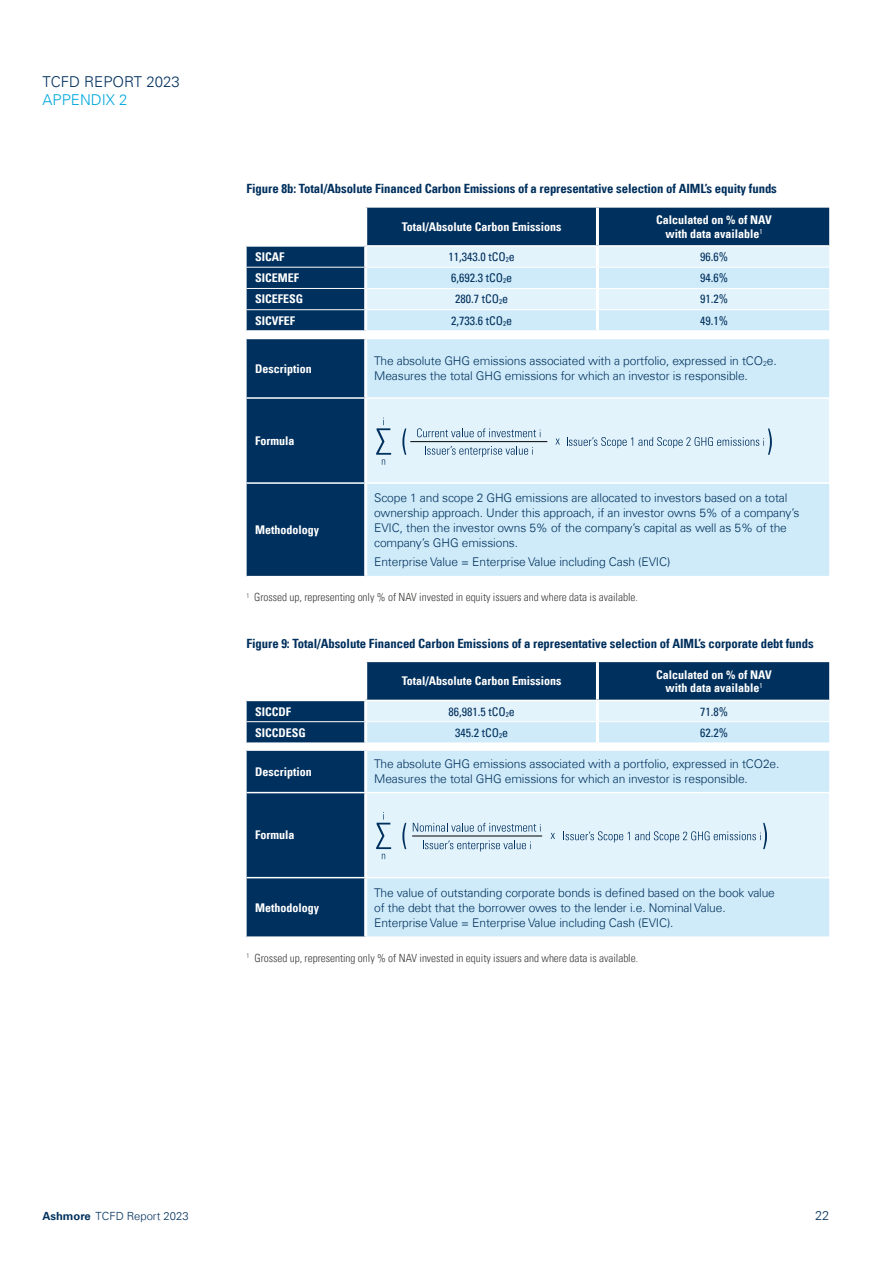
<style>
.page{position:relative;width:893px;height:1263px;background:#fff}
.page>*{position:absolute;margin:0;border:0;box-sizing:border-box;transform-origin:0 0}
.t1{font:300 15px "Univers Com 45";color:#00305d}
.t2{font:300 15px "Univers Com 45";color:#00a8dd}
.t3{font:12.75px "Univers Com 67 Bold Cond";letter-spacing:-.005em;color:#00305d}
.t4{font:300 12.75px "Univers Com 45";color:#00305d}
.t5{font:300 12px/15px "Univers Com 45";letter-spacing:-.01em;color:#00305d}
.t6{font:12px/13.5px "Univers Com 67 Bold Cond";color:#fff;text-align:center}
.t7{font:condensed 12px "Univers Com 57";color:#00305d}
.t8{font:11.25px "Univers Com 47 Light Cond";letter-spacing:-.005em;color:#3c3c3b}
.t9{font:300 11.25px "Univers Com 45";color:#00305d}
.s1{font-family:"Univers Com 65";font-weight:700}
</style>
<div class="page">
<svg style="left:247px;top:208px;width:582px;height:122px;background:#244d74"></svg>
<svg style="left:367px;top:247px;width:462px;height:83px;background:#d9effa"></svg>
<hr style="left:364px;top:247px;width:3px;height:20px;background:#fff">
<hr style="left:596px;top:247px;width:3px;height:20px;background:#fff">
<hr style="left:364px;top:268px;width:3px;height:20px;background:#fff">
<hr style="left:596px;top:268px;width:3px;height:20px;background:#fff">
<hr style="left:364px;top:289px;width:3px;height:20px;background:#fff">
<hr style="left:596px;top:289px;width:3px;height:20px;background:#fff">
<hr style="left:364px;top:310px;width:3px;height:20px;background:#fff">
<hr style="left:596px;top:310px;width:3px;height:20px;background:#fff">
<hr style="left:247px;top:267px;width:119px;height:1px;background:#fff">
<hr style="left:366px;top:267px;width:231px;height:1px;background:#fff">
<hr style="left:597px;top:267px;width:232px;height:1px;background:#fff">
<hr style="left:247px;top:288px;width:119px;height:1px;background:#fff">
<hr style="left:366px;top:288px;width:231px;height:1px;background:#fff">
<hr style="left:597px;top:288px;width:232px;height:1px;background:#fff">
<hr style="left:247px;top:309px;width:119px;height:1px;background:#fff">
<hr style="left:366px;top:309px;width:231px;height:1px;background:#fff">
<hr style="left:597px;top:309px;width:232px;height:1px;background:#fff">
<hr style="left:364px;top:208px;width:3px;height:37px;background:#fff">
<hr style="left:596px;top:208px;width:3px;height:37px;background:#fff">
<hr style="left:247px;top:245px;width:119px;height:2px;background:#fff">
<hr style="left:366px;top:245px;width:231px;height:2px;background:#fff">
<hr style="left:597px;top:245px;width:232px;height:2px;background:#fff">
<div style="left:247px;top:339px;width:117px;height:237px;background:#00305d"></div>
<div style="left:367px;top:339px;width:462px;height:237px;background:#cfebf9"></div>
<div style="left:366px;top:398px;width:463px;height:85px;background:#e3f3fc"></div>
<hr style="left:364px;top:399px;width:3px;height:83px;background:#fff">
<hr style="left:247px;top:397px;width:119px;height:2px;background:#fff">
<hr style="left:366px;top:397px;width:463px;height:2px;background:#fff">
<hr style="left:247px;top:482px;width:119px;height:2px;background:#fff">
<hr style="left:366px;top:482px;width:463px;height:2px;background:#fff">
<svg style="left:247px;top:662px;width:582px;height:80px;fill:#00305d"></svg>
<svg style="left:367px;top:701px;width:462px;height:41px;background:#d9effa"></svg>
<hr style="left:364px;top:701px;width:3px;height:20px;background:#fff">
<hr style="left:596px;top:701px;width:3px;height:20px;background:#fff">
<hr style="left:364px;top:722px;width:3px;height:20px;background:#fff">
<hr style="left:596px;top:722px;width:3px;height:20px;background:#fff">
<hr style="left:247px;top:721px;width:119px;height:1px;background:#fff">
<hr style="left:366px;top:721px;width:231px;height:1px;background:#fff">
<hr style="left:597px;top:721px;width:232px;height:1px;background:#fff">
<hr style="left:364px;top:662px;width:3px;height:38px;background:#fff">
<hr style="left:596px;top:662px;width:3px;height:38px;background:#fff">
<hr style="left:247px;top:700px;width:119px;height:1px;background:#fff">
<hr style="left:366px;top:700px;width:231px;height:1px;background:#fff">
<hr style="left:597px;top:700px;width:232px;height:1px;background:#fff">
<div style="left:247px;top:751px;width:117px;height:185px;background:#00305d"></div>
<div style="left:367px;top:751px;width:462px;height:185px;background:#cfebf9"></div>
<div style="left:366px;top:793px;width:463px;height:85px;background:#e3f3fc"></div>
<hr style="left:364px;top:793px;width:3px;height:84px;background:#fff">
<hr style="left:247px;top:792px;width:119px;height:1px;background:#fff">
<hr style="left:366px;top:792px;width:463px;height:1px;background:#fff">
<hr style="left:247px;top:877px;width:119px;height:1px;background:#fff">
<hr style="left:366px;top:877px;width:463px;height:1px;background:#fff">
<svg style="left:402px;top:823px;width:4px;height:26px"></svg>
<svg style="left:413px;top:823px;width:128px;height:9px"></svg>
<svg style="left:551px;top:833px;width:4px;height:6px"></svg>
<svg style="left:423px;top:840px;width:108px;height:11px"></svg>
<svg style="left:376px;top:812px;width:15px;height:47px"></svg>
<hr style="left:412px;top:836px;width:130px;height:1px;background:#000">
<svg style="left:563px;top:823px;width:204px;height:26px"></svg>
<svg style="left:402px;top:428px;width:4px;height:27px"></svg>
<svg style="left:417px;top:428px;width:124px;height:9px"></svg>
<svg style="left:555px;top:439px;width:5px;height:6px"></svg>
<svg style="left:425px;top:446px;width:108px;height:11px"></svg>
<svg style="left:376px;top:418px;width:15px;height:47px"></svg>
<hr style="left:410px;top:441px;width:137px;height:1px;background:#000">
<svg style="left:567px;top:428px;width:205px;height:27px"></svg>
<p class="t1" style="left:43px;top:73px;width:139px">TCFD REPORT 2023</p>
<p class="t2" style="left:43px;top:91px;width:87px">APPENDIX 2</p>
<p class="t3" style="left:247px;top:181px;width:532px">Figure 8b: Total/Absolute Financed Carbon Emissions of a representative selection of AIML’s equity funds</p>
<p class="t6" style="left:402px;top:220px;width:161px">Total/Absolute Carbon Emissions</p>
<p class="t6" style="left:656px;top:213px;width:117px">Calculated on % of NAV with data available<sup>1</sup></p>
<p class="t6" style="left:255px;top:250px;width:31px">SICAF</p>
<p class="t7" style="left:448px;top:249px;width:68px">11,343.0 tCO<sub>2</sub>e</p>
<p class="t7" style="left:700px;top:249px;width:29px">96.6%</p>
<p class="t6" style="left:255px;top:271px;width:46px">SICEMEF</p>
<p class="t7" style="left:451px;top:270px;width:63px">6,692.3 tCO<sub>2</sub>e</p>
<p class="t7" style="left:700px;top:270px;width:29px">94.6%</p>
<p class="t6" style="left:255px;top:292px;width:50px">SICEFESG</p>
<p class="t7" style="left:455px;top:292px;width:55px">280.7 tCO<sub>2</sub>e</p>
<p class="t7" style="left:700px;top:292px;width:29px">91.2%</p>
<p class="t6" style="left:255px;top:313px;width:42px">SICVFEF</p>
<p class="t7" style="left:451px;top:313px;width:63px">2,733.6 tCO<sub>2</sub>e</p>
<p class="t7" style="left:700px;top:313px;width:29px">49.1%</p>
<p class="t6" style="left:255px;top:361px;width:58px">Description</p>
<p class="t5" style="left:374px;top:353px;width:404px">The absolute GHG emissions associated with a portfolio, expressed in tCO<sub>2</sub>e.<br>Measures the total GHG emissions for which an investor is responsible.</p>
<p class="t6" style="left:255px;top:434px;width:41px">Formula</p>
<p class="t5" style="left:374px;top:490px;width:427px">Scope 1 and scope 2 GHG emissions are allocated to investors based on a total ownership approach. Under this approach, if an investor owns 5% of a company’s EVIC, then the investor owns 5% of the company’s capital as well as 5% of the company’s GHG emissions.</p>
<p class="t5" style="left:374px;top:554px;width:298px">Enterprise Value = Enterprise Value including Cash (EVIC)</p>
<p class="t8" style="left:247px;top:591px;width:393px"><sup>1</sup> Grossed up, representing only % of NAV invested in equity issuers and where data is available.</p>
<p class="t3" style="left:247px;top:635px;width:569px">Figure 9: Total/Absolute Financed Carbon Emissions of a representative selection of AIML’s corporate debt funds</p>
<p class="t6" style="left:402px;top:674px;width:161px">Total/Absolute Carbon Emissions</p>
<p class="t6" style="left:656px;top:667px;width:117px">Calculated on % of NAV with data available<sup>1</sup></p>
<p class="t6" style="left:255px;top:704px;width:38px">SICCDF</p>
<p class="t7" style="left:448px;top:704px;width:68px">86,981.5 tCO<sub>2</sub>e</p>
<p class="t7" style="left:700px;top:704px;width:29px">71.8%</p>
<p class="t6" style="left:255px;top:726px;width:52px">SICCDESG</p>
<p class="t7" style="left:455px;top:725px;width:55px">345.2 tCO<sub>2</sub>e</p>
<p class="t7" style="left:700px;top:725px;width:29px">62.2%</p>
<p class="t6" style="left:255px;top:765px;width:58px">Description</p>
<p class="t5" style="left:374px;top:756px;width:407px">The absolute GHG emissions associated with a portfolio, expressed in tCO2e.<br>Measures the total GHG emissions for which an investor is responsible.</p>
<p class="t6" style="left:255px;top:523px;width:66px">Methodology</p>
<p class="t6" style="left:255px;top:828px;width:41px">Formula</p>
<p class="t5" style="left:374px;top:885px;width:402px">The value of outstanding corporate bonds is defined based on the book value of the debt that the borrower owes to the lender i.e. Nominal Value.<br>Enterprise Value = Enterprise Value including Cash (EVIC).</p>
<p class="t8" style="left:247px;top:951px;width:393px"><sup>1</sup> Grossed up, representing only % of NAV invested in equity issuers and where data is available.</p>
<p class="t6" style="left:255px;top:901px;width:66px">Methodology</p>
<p class="t9" style="left:43px;top:1209px;width:148px"><span class="s1">Ashmore</span> TCFD Report 2023</p>
<p class="t4" style="left:815px;top:1208px;width:16px">22</p>
</div>
